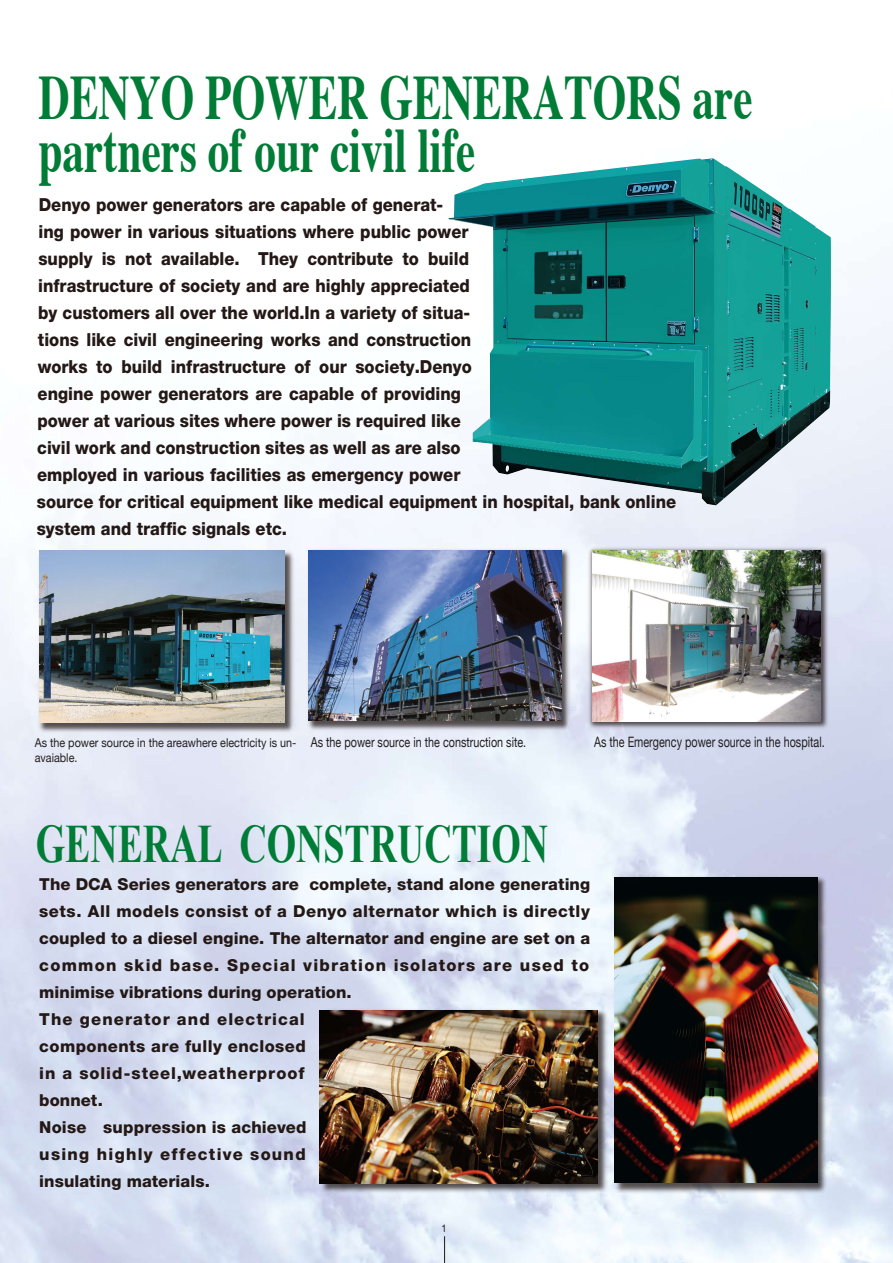
<style>
.page{position:relative;width:893px;height:1263px;background:#fff}
.page>*{position:absolute;margin:0;border:0;box-sizing:border-box;transform-origin:0 0}
.t1{font:700 63.15px/54px "Times";color:#007c36;scale:.68 1}
.t2{font:700 54px "Times New Roman";color:#007c36;scale:.7 1}
.t3{font:800 18px/27px "Helvetica Neue";color:#231815;scale:.92 1}
.t4{font:800 16.5px/27px "Helvetica Neue";letter-spacing:.02em;color:#231815}
.t5{font:14.4px "Helvetica Neue";color:#231f20;scale:.75 1}
.t6{font:13.65px "Helvetica Neue";color:#231f20;scale:.79 1}
.t7{font:12.15px/14.4px "Helvetica Neue";color:#231f20;scale:.89 1}
.t8{font:10.5px "Helvetica Neue";color:#231815;scale:.9 1}
</style>
<div class="page">
<img style="left:0;top:296px;width:893px;height:967px">
<img style="left:36px;top:549px;width:259px;height:187px">
<img style="left:305px;top:547px;width:266px;height:187px">
<img style="left:587px;top:545px;width:245px;height:186px">
<img style="left:320px;top:1007px;width:291px;height:187px">
<img style="left:614px;top:875px;width:216px;height:321px">
<img style="left:448px;top:158px;width:383px;height:347px">
<img style="left:39px;top:550px;width:246px;height:172px">
<img style="left:592px;top:550px;width:228px;height:171px">
<img style="left:309px;top:551px;width:253px;height:170px">
<img style="left:615px;top:878px;width:202px;height:304px">
<img style="left:320px;top:1010px;width:277px;height:173px">
<svg style="left:444px;top:1236px;width:1px;height:27px"></svg>
<p class="t1" style="left:38px;top:63px;width:1052px">DENYO POWER GENERATORS are partners of our civil life</p>
<p class="t3" style="left:37px;top:191px;width:696px">Denyo power generators are capable of generat-<br>ing power in various situations where public power<br>supply is not available. They contribute to build<br>infrastructure of society and are highly appreciated<br>by customers all over the world.In a variety of situa-<br>tions like civil engineering works and construction<br>works to build infrastructure of our society.Denyo<br>engine power generators are capable of providing<br>power at various sites where power is required like<br>civil work and construction sites as well as are also<br>employed in various facilities as emergency power<br>source for critical equipment like medical equipment in hospital, bank online system and traffic signals etc.</p>
<p class="t7" style="left:35px;top:735px;width:296px">As the power source in the areawhere electricity is un&shy;avaiable.</p>
<p class="t6" style="left:311px;top:734px;width:274px">As the power source in the construction site.</p>
<p class="t5" style="left:594px;top:733px;width:309px">As the Emergency power source in the hospital.</p>
<p class="t2" style="left:36px;top:806px;width:734px">GENERAL CONSTRUCTION</p>
<p class="t4" style="left:39px;top:870px;width:552px">The DCA Series generators are complete, stand alone generating sets. All models consist of a Denyo alternator which is directly coupled to a diesel engine. The alternator and engine are set on a common skid base. Special vibration isolators are used to minimise vibrations during operation.<br>The generator and electrical<br>components are fully enclosed<br>in a solid-steel,weatherproof<br>bonnet.<br>Noise suppression is achieved<br>using highly effective sound<br>insulating materials.</p>
<p class="t8" style="left:442px;top:1222px;width:7px">1</p>
</div>
